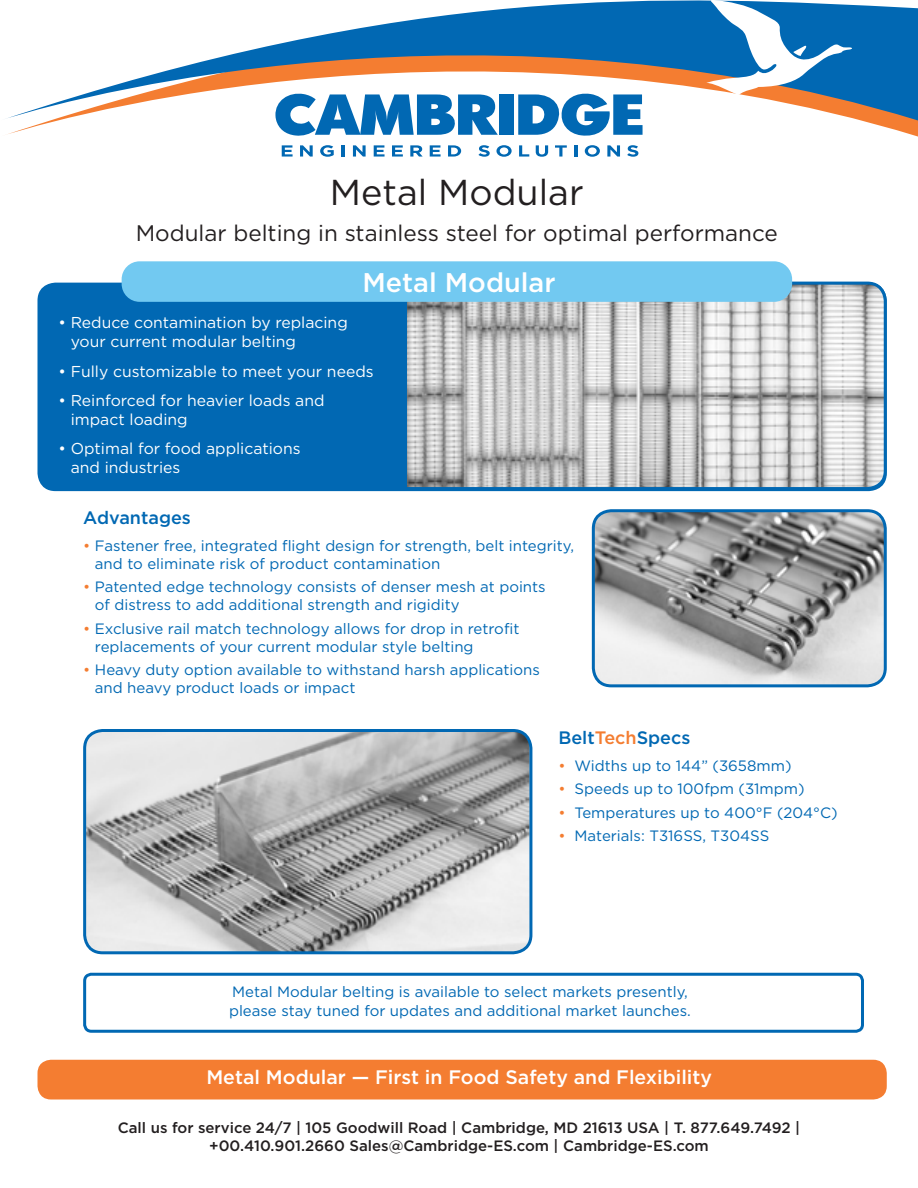
<style>
.page{position:relative;width:918px;height:1188px;background:#fff}
.page>*{position:absolute;margin:0;border:0;box-sizing:border-box;transform-origin:0 0}
.t1{font:36px "Gotham HTF";color:#231f20}
.t2{font:500 27px "Gotham HTF";color:#fff}
.t3{font:22.5px "Gotham HTF";color:#231f20}
.t4{font:500 19.5px "Gotham HTF";color:#fff}
.t5{font:500 18px "Gotham HTF";color:#0168b3}
.t6{font:15.75px/18.8px "Gotham HTF";color:#fff}
.t7{font:15px/18px "Gotham HTF";color:#0168b3}
.t8{font:500 15px/18px "Gotham HTF";color:#231f20;text-align:center}
.s1{color:#f47d31}
</style>
<div class="page">
<svg style="left:282px;top:145px;width:11px;height:12px"></svg>
<svg style="left:300px;top:145px;width:13px;height:12px"></svg>
<svg style="left:320px;top:145px;width:14px;height:12px"></svg>
<svg style="left:342px;top:145px;width:3px;height:12px"></svg>
<svg style="left:353px;top:145px;width:13px;height:12px"></svg>
<svg style="left:374px;top:145px;width:11px;height:12px"></svg>
<svg style="left:392px;top:145px;width:11px;height:12px"></svg>
<svg style="left:410px;top:145px;width:13px;height:12px"></svg>
<svg style="left:430px;top:145px;width:11px;height:12px"></svg>
<svg style="left:448px;top:145px;width:13px;height:12px"></svg>
<svg style="left:478px;top:145px;width:12px;height:12px"></svg>
<svg style="left:496px;top:145px;width:16px;height:12px"></svg>
<svg style="left:519px;top:145px;width:10px;height:12px"></svg>
<svg style="left:536px;top:145px;width:12px;height:12px"></svg>
<svg style="left:555px;top:145px;width:12px;height:12px"></svg>
<svg style="left:574px;top:145px;width:3px;height:12px"></svg>
<svg style="left:585px;top:145px;width:15px;height:12px"></svg>
<svg style="left:607px;top:145px;width:13px;height:12px"></svg>
<svg style="left:627px;top:145px;width:11px;height:12px"></svg>
<svg style="left:7px;top:121px;width:911px;height:16px"></svg>
<svg style="left:6px;top:0;width:912px;height:121px"></svg>
<svg style="left:706px;top:0;width:147px;height:95px"></svg>
<div style="left:38px;top:283px;width:849px;height:208px;background:#0168b3;border-radius:18px"></div>
<div style="left:38px;top:1060px;width:849px;height:40px;background:#f47d31;border-radius:14px"></div>
<img style="left:87px;top:730px;width:443px;height:223px">
<div style="left:83px;top:729px;width:449px;height:225px;border:3px solid #0168b3;border-radius:18px"></div>
<img style="left:593px;top:513px;width:292px;height:173px">
<div style="left:592px;top:509px;width:295px;height:178px;border:3px solid #0168b3;border-radius:18px"></div>
<div style="left:83px;top:973px;width:781px;height:60px;border:3px solid #0168b3;border-radius:7px"></div>
<img style="left:407px;top:283px;width:478px;height:206px">
<div style="left:383px;top:282px;width:504px;height:208px;border:3px solid #0168b3;border-radius:18px"></div>
<div style="left:374px;top:302px;width:33px;height:187px;background:#0168b3"></div>
<div style="left:122px;top:261px;width:670px;height:41px;background:#72c9f1;border-radius:18px"></div>
<p class="t1" style="left:330px;top:173px;width:255px">Metal Modular</p>
<p class="t3" style="left:136px;top:221px;width:644px">Modular belting in stainless steel for optimal performance</p>
<p class="t2" style="left:362px;top:267px;width:195px">Metal Modular</p>
<p class="t6" style="left:71px;top:313px;width:279px;text-indent:-12px">• Reduce contamination by replacing your current modular belting</p>
<p class="t6" style="left:58px;top:361px;width:317px">• Fully customizable to meet your needs</p>
<p class="t6" style="left:71px;top:391px;width:255px;text-indent:-12px">• Reinforced for heavier loads and impact loading</p>
<p class="t6" style="left:71px;top:439px;width:231px;text-indent:-12px">• Optimal for food applications and industries</p>
<p class="t5" style="left:83px;top:508px;width:109px">Advantages</p>
<p class="t7" style="left:95px;top:536px;width:481px;text-indent:-12px"><span class="s1">•</span> Fastener free, integrated flight design for strength, belt integrity, and to eliminate risk of product contamination</p>
<p class="t7" style="left:95px;top:578px;width:452px;text-indent:-12px"><span class="s1">•</span> Patented edge technology consists of denser mesh at points of distress to add additional strength and rigidity</p>
<p class="t7" style="left:95px;top:619px;width:426px;text-indent:-12px"><span class="s1">•</span> Exclusive rail match technology allows for drop in retrofit replacements of your current modular style belting</p>
<p class="t7" style="left:95px;top:661px;width:446px;text-indent:-12px"><span class="s1">•</span> Heavy duty option available to withstand harsh applications and heavy product loads or impact</p>
<p class="t5" style="left:558px;top:728px;width:134px">Belt<span class="s1">Tech</span>Specs</p>
<p class="t7" style="left:558px;top:756px;width:235px"><span class="s1">•</span> Widths up to 144” (3658mm)</p>
<p class="t7" style="left:558px;top:780px;width:248px"><span class="s1">•</span> Speeds up to 100fpm (31mpm)</p>
<p class="t7" style="left:558px;top:803px;width:281px"><span class="s1">•</span> Temperatures up to 400°F (204°C)</p>
<p class="t7" style="left:558px;top:826px;width:212px"><span class="s1">•</span> Materials: T316SS, T304SS</p>
<p class="t7" style="left:229px;top:982px;width:463px;line-height:19.5px">Metal Modular belting is available to select markets presently, please stay tuned for updates and additional market launches.</p>
<p class="t4" style="left:206px;top:1066px;width:507px">Metal Modular — First in Food Safety and Flexibility</p>
<p class="t8" style="left:118px;top:1118px;width:684px">Call us for service 24/7 | 105 Goodwill Road | Cambridge, MD 21613 USA | T. 877.649.7492 | +00.410.901.2660 Sales@Cambridge-ES.com | Cambridge-ES.com</p>
</div>
